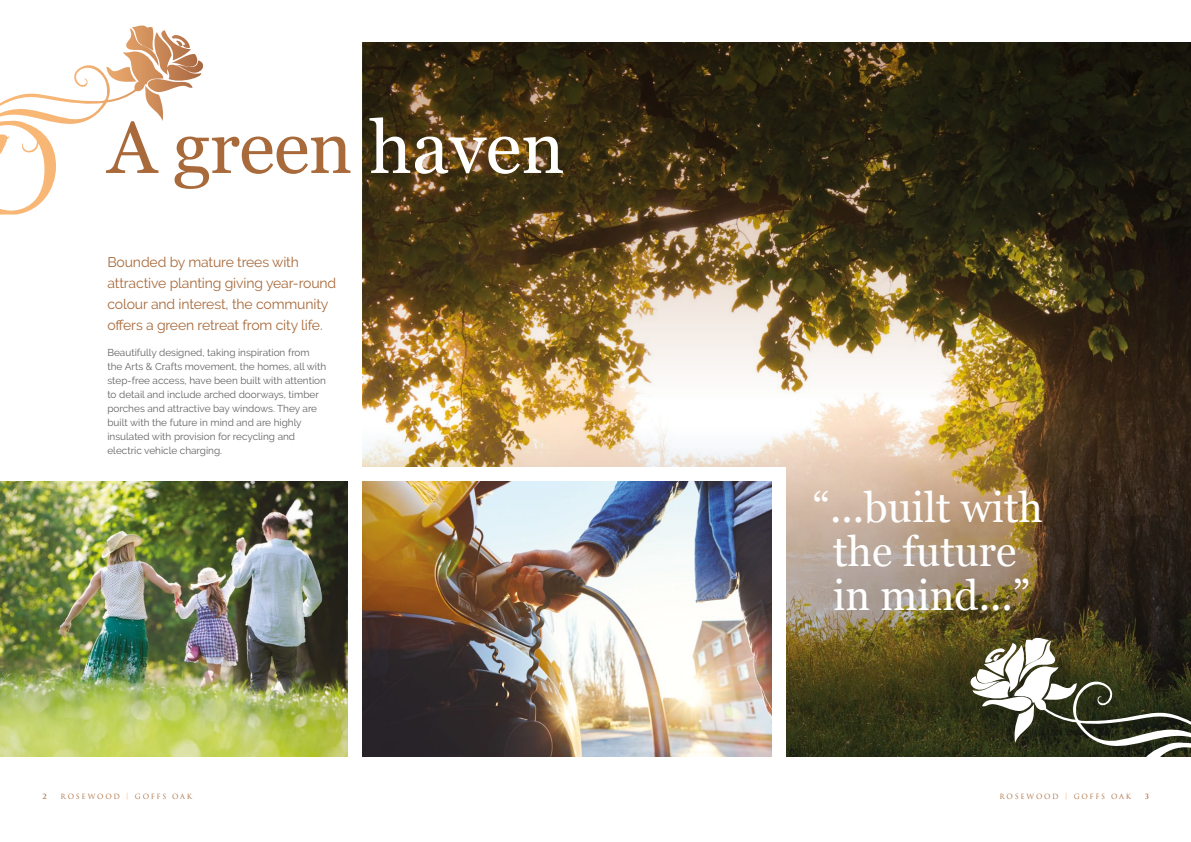
<style>
.page{position:relative;width:1191px;height:842px;background:#fff}
.page>*{position:absolute;margin:0;border:0;box-sizing:border-box;transform-origin:0 0}
.t1{font:73.5px "Georgia";letter-spacing:-.005em;color:#a86a3b}
.t2{font:42px/44px "Georgia";color:#fff;text-align:center}
.t3{font:14px/21px "Raleway";letter-spacing:-.01em;color:#a86a3b}
.t4{font:10px/14px "Raleway";color:#646363}
.t5{font:7px "Trajan Pro";letter-spacing:.25em;color:#a86a3b}
.t6{font:700 7px "Trajan Pro";color:#a86a3b}
.s1{color:#fff}
.s2{color:#f1a864}
</style>
<div class="page">
<img style="left:363px;top:401px;width:828px;height:26px">
<img style="left:363px;top:43px;width:828px;height:358px">
<img style="left:363px;top:427px;width:828px;height:330px">
<div style="left:357px;top:467px;width:428px;height:298px;background:#fff"></div>
<img style="left:0;top:482px;width:347px;height:275px">
<img style="left:363px;top:482px;width:408px;height:275px">
<svg style="left:0;top:26px;width:204px;height:99px"></svg>
<svg style="left:970px;top:638px;width:221px;height:109px"></svg>
<h1 class="t1" style="left:107px;top:106px;width:459px">A green <span class="s1">haven</span></h1>
<h3 class="t3" style="left:107px;top:252px;width:230px">Bounded by mature trees with attractive planting giving year-round colour and interest, the community offers a green retreat from city life.</h3>
<p class="t4" style="left:107px;top:345px;width:220px">Beautifully designed, taking inspiration from the Arts &amp; Crafts movement, the homes, all with step-free access, have been built with attention to detail and include arched doorways, timber porches and attractive bay windows. They are built with the future in mind and are highly insulated with provision for recycling and electric vehicle charging.</p>
<h2 class="t2" style="left:813px;top:486px;width:231px">“...built with the future in mind...”</h2>
<p class="t6" style="left:43px;top:792px;width:6px">2</p>
<p class="t5" style="left:61px;top:792px;width:133px">ROSEWOOD <span class="s2">|</span> GOFFS OAK</p>
<p class="t5" style="left:999px;top:792px;width:133px">ROSEWOOD <span class="s2">|</span> GOFFS OAK</p>
<p class="t6" style="left:1144px;top:792px;width:6px">3</p>
</div>
